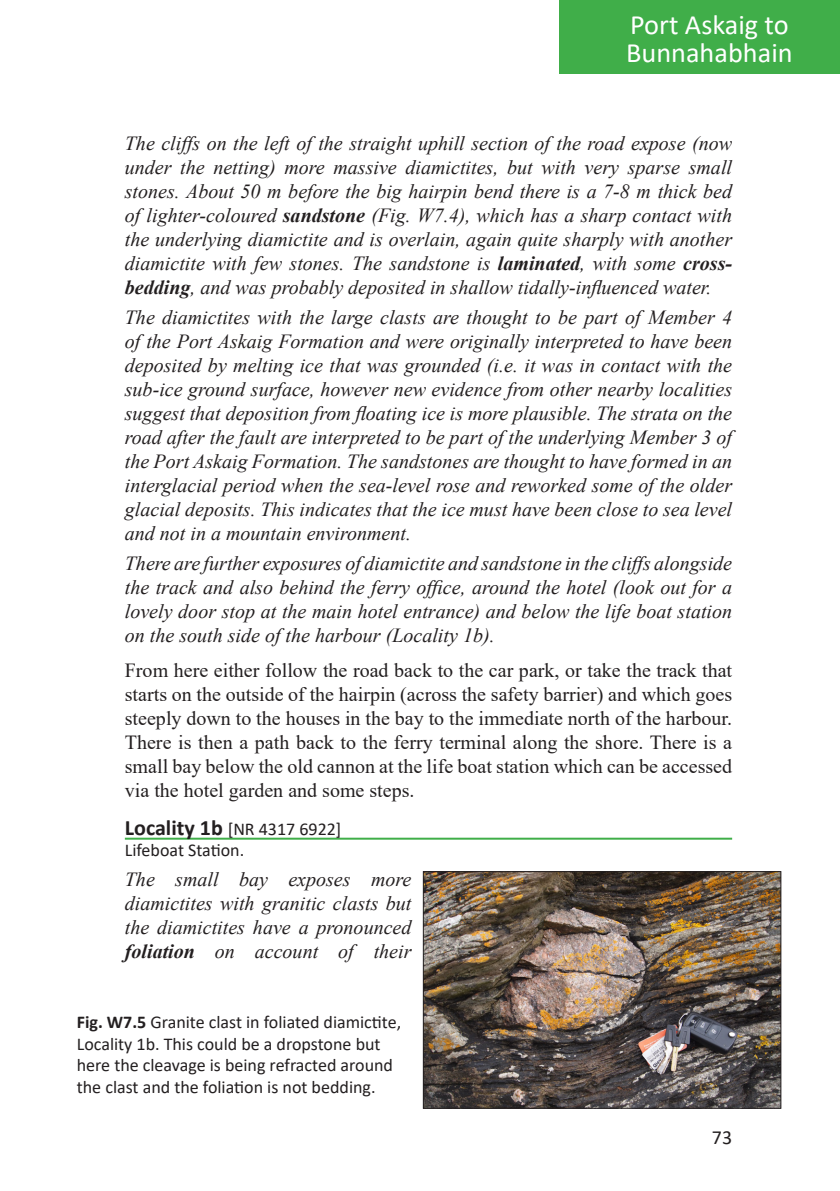
<style>
.page{position:relative;width:840px;height:1191px;background:#fff}
.page>*{position:absolute;margin:0;border:0;box-sizing:border-box;transform-origin:0 0}
.t1{font:28px/28px "Calibri";color:#fff}
.t2{font:italic 20px/24px "Times New Roman";color:#231f20;text-align:justify}
.t3{font:20px/24px "Times New Roman";color:#231f20;text-align:justify}
.t4{font:20px "Calibri";color:#231f20}
.t5{font:18px/21.6px "Calibri";color:#231f20}
.s1{font-weight:700}
.s2{font-weight:700;font-size:22px}
</style>
<div class="page">
<div style="left:558px;top:0;width:281px;height:74px;background:#40ae49"></div>
<hr style="left:125px;top:837px;width:606px;height:2px;background:#40ae49">
<img style="left:424px;top:873px;width:355px;height:233px">
<div style="left:422px;top:871px;width:359px;height:237px;border:1px solid #231f20"></div>
<h1 class="t1" style="left:625px;top:10px;width:168px">Port Askaig to<br>Bunnahabhain</h1>
<p class="t2" style="left:125px;top:131px;width:608px">The cliffs on the left of the straight uphill section of the road expose (now under the netting) more massive diamictites, but with very sparse small stones. About 50 m before the big hairpin bend there is a 7-8 m thick bed of lighter-coloured <span class="s1">sandstone</span> (Fig. W7.4), which has a sharp contact with the underlying diamictite and is overlain, again quite sharply with another diamictite with few stones. The sandstone is <span class="s1">laminated</span>, with some <span class="s1">cross&shy;bedding</span>, and was probably deposited in shallow tidally-influenced water.</p>
<p class="t2" style="left:125px;top:304px;width:608px">The diamictites with the large clasts are thought to be part of Member 4 of the Port Askaig Formation and were originally interpreted to have been deposited by melting ice that was grounded (i.e. it was in contact with the sub-ice ground surface, however new evidence from other nearby localities suggest that deposition from floating ice is more plausible. The strata on the road after the fault are interpreted to be part of the underlying Member 3 of the Port Askaig Formation. The sandstones are thought to have formed in an interglacial period when the sea-level rose and reworked some of the older glacial deposits. This indicates that the ice must have been close to sea level and not in a mountain environment.</p>
<p class="t2" style="left:125px;top:550px;width:608px">There are further exposures of diamictite and sandstone in the cliffs alongside the track and also behind the ferry office, around the hotel (look out for a lovely door stop at the main hotel entrance) and below the life boat station on the south side of the harbour (Locality 1b).</p>
<p class="t3" style="left:125px;top:657px;width:608px">From here either follow the road back to the car park, or take the track that starts on the outside of the hairpin (across the safety barrier) and which goes steeply down to the houses in the bay to the immediate north of the harbour.<br>There is then a path back to the ferry terminal along the shore. There is a small bay below the old cannon at the life boat station which can be accessed via the hotel garden and some steps.</p>
<p class="t5" style="left:125px;top:817px;width:218px"><span class="s2">Locality 1b</span> [NR 4317 6922]</p>
<p class="t5" style="left:125px;top:839px;width:121px">Lifeboat Station.</p>
<p class="t2" style="left:125px;top:866px;width:288px">The small bay exposes more diamictites with granitic clasts but the diamictites have a pronounced <span class="s1">foliation</span> on account of their</p>
<p class="t5" style="left:77px;top:1010px;width:326px"><span class="s1">Fig. W7.5</span> Granite clast in foliated diamictite, Locality 1b. This could be a dropstone but here the cleavage is being refracted around the clast and the foliation is not bedding.</p>
<p class="t4" style="left:711px;top:1123px;width:22px">73</p>
</div>
